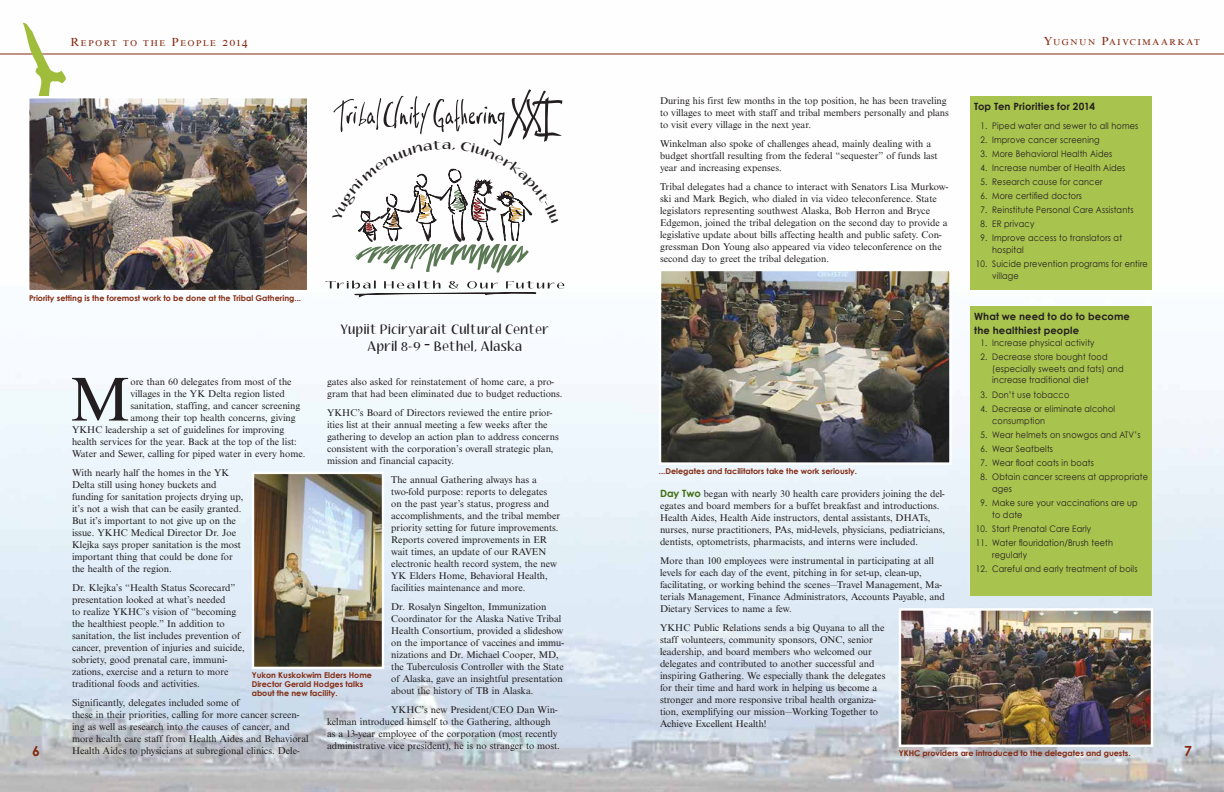
<style>
.page{position:relative;width:1224px;height:792px;background:#fff}
.page>*{position:absolute;margin:0;border:0;box-sizing:border-box;transform-origin:0 0}
.t1{font:64px "Nimbus Rom No 9 T";color:#231f20}
.t2{font:700 14px "Century Gothic";color:#842a11}
.t3{font:12px/17.2px "Aubrey";letter-spacing:.07em;color:#231f20;text-align:center}
.t4{font:12px "Nimbus Rom No 9 SCT";letter-spacing:.1em;color:#842a11}
.t5{font:10px/12px "Nimbus Rom No 9 T";color:#231f20}
.t6{font:700 10px/14px "Century Gothic";letter-spacing:.01em;color:#231f20}
.t7{font:9px/12px "Century Gothic";letter-spacing:.02em;color:#231f20;scale:.9 1}
.t8{font:700 8px/9px "Century Gothic";color:#842a11}
.s1{font-size:16px}
.s2{font-family:"Century Gothic";font-weight:700;color:#3f6b0e}
</style>
<div class="page">
<img style="left:0;top:22px;width:1224px;height:770px">
<hr style="left:0;top:54px;width:1224px;height:1px;background:#842a11">
<svg style="left:23px;top:23px;width:46px;height:110px"></svg>
<svg style="left:326px;top:281px;width:238px;height:16px"></svg>
<img style="left:30px;top:99px;width:276px;height:190px">
<div style="left:27px;top:96px;width:282px;height:196px;border:2px solid #fff"></div>
<img style="left:255px;top:475px;width:126px;height:191px">
<div style="left:252px;top:472px;width:132px;height:197px;border:2px solid #fff"></div>
<div style="left:970px;top:96px;width:182px;height:193px;background:#a9c34f"></div>
<div style="left:970px;top:306px;width:182px;height:289px;background:#a9c34f"></div>
<img style="left:662px;top:272px;width:287px;height:190px">
<div style="left:659px;top:269px;width:293px;height:196px;border:2px solid #fff"></div>
<img style="left:902px;top:611px;width:248px;height:133px">
<div style="left:899px;top:608px;width:254px;height:139px;border:2px solid #fff"></div>
<svg style="left:332px;top:89px;width:230px;height:184px"></svg>
<p class="t4" style="left:70px;top:34px;width:179px">Report to the People 2014</p>
<p class="t4" style="left:1044px;top:34px;width:158px">Yugnun Paivcimaarkat</p>
<p class="t5" style="left:660px;top:95px;width:291px">During his first few months in the top position, he has been traveling to villages to meet with staff and tribal members personally and plans to visit every village in the next year.</p>
<p class="t5" style="left:660px;top:138px;width:279px">Winkelman also spoke of challenges ahead, mainly dealing with a budget shortfall resulting from the federal “sequester” of funds last year and increasing expenses.</p>
<p class="t5" style="left:660px;top:181px;width:290px">Tribal delegates had a chance to interact with Senators Lisa Murkow&shy;ski and Mark Begich, who dialed in via video teleconference. State legislators representing southwest Alaska, Bob Herron and Bryce Edgemon, joined the tribal delegation on the second day to provide a legislative update about bills affecting health and public safety. Con&shy;gressman Don Young also appeared via video teleconference on the second day to greet the tribal delegation.</p>
<p class="t6" style="left:974px;top:99px;width:122px">Top Ten Priorities for 2014</p>
<p class="t7" style="left:981px;top:119px;width:177px">1. Piped water and sewer to all homes</p>
<p class="t7" style="left:981px;top:133px;width:134px">2. Improve cancer screening</p>
<p class="t7" style="left:981px;top:147px;width:148px">3. More Behavioral Health Aides</p>
<p class="t7" style="left:981px;top:161px;width:162px">4. Increase number of Health Aides</p>
<p class="t7" style="left:981px;top:175px;width:137px">5. Research cause for cancer</p>
<p class="t7" style="left:981px;top:189px;width:114px">6. More certified doctors</p>
<p class="t7" style="left:981px;top:203px;width:171px">7. Reinstitute Personal Care Assistants</p>
<p class="t7" style="left:981px;top:217px;width:61px">8. ER privacy</p>
<p class="t7" style="left:992px;top:231px;width:146px;text-indent:-12px">9. Improve access to translators at hospital</p>
<p class="t7" style="left:992px;top:257px;width:174px;text-indent:-16px">10. Suicide prevention programs for entire village</p>
<p class="t6" style="left:974px;top:309px;width:157px">What we need to do to become the healthiest people</p>
<p class="t7" style="left:981px;top:336px;width:128px">1. Increase physical activity</p>
<p class="t7" style="left:992px;top:350px;width:148px;text-indent:-12px">2. Decrease store bought food (especially sweets and fats) and increase traditional diet</p>
<p class="t7" style="left:981px;top:388px;width:100px">3. Don’t use tobacco</p>
<p class="t7" style="left:992px;top:402px;width:138px;text-indent:-12px">4. Decrease or eliminate alcohol consumption</p>
<p class="t7" style="left:981px;top:428px;width:179px">5. Wear helmets on snowgos and ATV’s</p>
<p class="t7" style="left:981px;top:442px;width:82px">6. Wear Seatbelts</p>
<p class="t7" style="left:981px;top:456px;width:127px">7. Wear float coats in boats</p>
<p class="t7" style="left:992px;top:470px;width:175px;text-indent:-12px">8. Obtain cancer screens at appropriate ages</p>
<p class="t7" style="left:992px;top:496px;width:163px;text-indent:-12px">9. Make sure your vaccinations are up to date</p>
<p class="t7" style="left:976px;top:522px;width:130px">10. Start Prenatal Care Early</p>
<p class="t7" style="left:992px;top:536px;width:136px;text-indent:-16px">11. Water flouridation/Brush teeth regularly</p>
<p class="t7" style="left:976px;top:562px;width:181px">12. Careful and early treatment of boils</p>
<p class="t8" style="left:29px;top:294px;width:274px">Priority setting is the foremost work to be done at the Tribal Gathering...</p>
<p class="t3" style="left:341px;top:321px;width:210px">Yupiit Piciryarait Cultural Center<br>April 8-9 <span class="s1">−</span> Bethel, Alaska</p>
<p class="t5" style="left:327px;top:375px;width:237px">gates also asked for reinstatement of home care, a pro&shy;gram that had been eliminated due to budget reductions.</p>
<p class="t5" style="left:327px;top:406px;width:233px">YKHC’s Board of Directors reviewed the entire prior&shy;ities list at their annual meeting a few weeks after the gathering to develop an action plan to address concerns consistent with the corporation’s overall strategic plan, mission and financial capacity.</p>
<p class="t5" style="left:391px;top:473px;width:171px">The annual Gathering always has a two-fold purpose: reports to delegates on the past year’s status, progress and accomplishments, and the tribal member priority setting for future improvements.<br>Reports covered improvements in ER wait times, an update of our RAVEN electronic health record system, the new YK Elders Home, Behavioral Health, facilities maintenance and more.</p>
<p class="t5" style="left:391px;top:600px;width:174px">Dr. Rosalyn Singelton, Immunization Coordinator for the Alaska Native Tribal Health Consortium, provided a slideshow on the importance of vaccines and immu&shy;nizations and Dr. Michael Cooper, MD, the Tuberculosis Controller with the State of Alaska, gave an insightful presentation about the history of TB in Alaska.</p>
<p class="t5" style="left:327px;top:703px;width:234px;text-indent:64px">YKHC’s new President/CEO Dan Win&shy;kelman introduced himself to the Gathering, although as a 13-year employee of the corporation (most recently administrative vice president), he is no stranger to most.</p>
<h1 class="t1" style="left:70px;top:363px;width:62px">M</h1>
<p class="t5" style="left:130px;top:375px;width:163px">ore than 60 delegates from most of the</p>
<p class="t5" style="left:130px;top:387px;width:156px">villages in the YK Delta region listed</p>
<p class="t5" style="left:130px;top:399px;width:171px">sanitation, staffing, and cancer screening</p>
<p class="t5" style="left:130px;top:411px;width:167px">among their top health concerns, giving</p>
<p class="t5" style="left:72px;top:423px;width:214px">YKHC leadership a set of guidelines for improving</p>
<p class="t5" style="left:72px;top:435px;width:226px">health services for the year. Back at the top of the list:</p>
<p class="t5" style="left:72px;top:447px;width:235px">Water and Sewer, calling for piped water in every home.</p>
<p class="t5" style="left:72px;top:466px;width:173px">With nearly half the homes in the YK Delta still using honey buckets and funding for sanitation projects drying up, it’s not a wish that can be easily granted.<br>But it’s important to not give up on the issue. YKHC Medical Director Dr. Joe Klejka says proper sanitation is the most important thing that could be done for the health of the region.</p>
<p class="t5" style="left:72px;top:581px;width:174px">Dr. Klejka’s “Health Status Scorecard” presentation looked at what’s needed<br>to realize YKHC’s vision of “becoming the healthiest people.” In addition to sanitation, the list includes prevention of cancer, prevention of injuries and suicide, sobriety, good prenatal care, immuni&shy;zations, exercise and a return to more traditional foods and activities.</p>
<p class="t5" style="left:72px;top:696px;width:238px">Significantly, delegates included some of<br>these in their priorities, calling for more cancer screen&shy;ing as well as research into the causes of cancer, and more health care staff from Health Aides and Behavioral Health Aides to physicians at subregional clinics. Dele-</p>
<p class="t8" style="left:659px;top:466px;width:200px">...Delegates and facilitators take the work seriously.</p>
<p class="t5" style="left:660px;top:488px;width:286px"><span class="s2">Day Two</span> began with nearly 30 health care providers joining the del&shy;egates and board members for a buffet breakfast and introductions.<br>Health Aides, Health Aide instructors, dental assistants, DHATs, nurses, nurse practitioners, PAs, mid-levels, physicians, pediatricians, dentists, optometrists, pharmacists, and interns were included.</p>
<p class="t5" style="left:660px;top:555px;width:286px">More than 100 employees were instrumental in participating at all levels for each day of the event, pitching in for set-up, clean-up, facilitating, or working behind the scenes—Travel Management, Ma&shy;terials Management, Finance Administrators, Accounts Payable, and Dietary Services to name a few.</p>
<p class="t5" style="left:660px;top:622px;width:227px">YKHC Public Relations sends a big Quyana to all the staff volunteers, community sponsors, ONC, senior leadership, and board members who welcomed our delegates and contributed to another successful and inspiring Gathering. We especially thank the delegates for their time and hard work in helping us become a stronger and more responsive tribal health organiza&shy;tion, exemplifying our mission—Working Together to Achieve Excellent Health!</p>
<p class="t8" style="left:252px;top:671px;width:122px">Yukon Kuskokwim Elders Home<br>Director Gerald Hodges talks about the new facility.</p>
<h2 class="t2" style="left:32px;top:742px;width:9px">6</h2>
<h2 class="t2" style="left:1184px;top:742px;width:9px">7</h2>
<p class="t8" style="left:899px;top:748px;width:233px">YKHC providers are introduced to the delegates and guests.</p>
</div>
